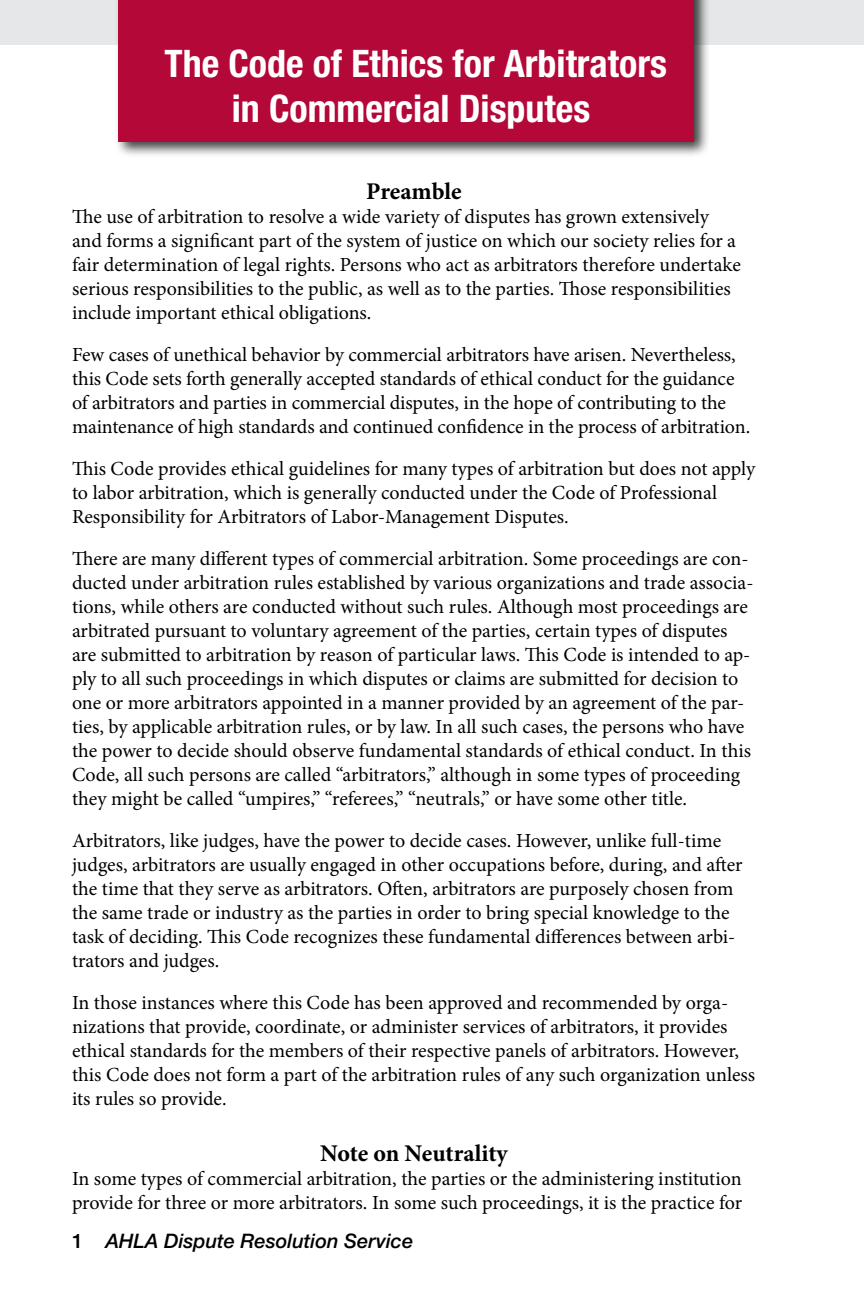
<style>
.page{position:relative;width:864px;height:1296px;background:#fff}
.page>*{position:absolute;margin:0;border:0;box-sizing:border-box;transform-origin:0 0}
.t1{font:700 condensed 38px/45.6px "Helvetica Neue LT Std";color:#fff;text-align:center}
.t2{font:700 24px "Minion Pro";letter-spacing:-.005em;color:#000}
.t3{font:20px/24px "Minion Pro";letter-spacing:-.005em;color:#000}
.t4{font:italic 500 20px "Helvetica Neue LT Std";color:#000}
.s1{font-style:normal}
</style>
<div class="page">
<div style="left:0;top:0;width:864px;height:45px;background:#e6e7e8"></div>
<div style="left:114px;top:0;width:597px;height:158px;background:#000;opacity:.75"></div>
<div style="left:118px;top:0;width:576px;height:141px;background:#b30838"></div>
<h1 class="t1" style="left:164px;top:40px;width:504px">The Code of Ethics for Arbitrators in Commercial Disputes</h1>
<p class="t2" style="left:366px;top:174px;width:97px">Preamble</p>
<p class="t3" style="left:72px;top:205px;width:670px">The use of arbitration to resolve a wide variety of disputes has grown extensively and forms a significant part of the system of justice on which our society relies for a fair determination of legal rights. Persons who act as arbitrators therefore undertake serious responsibilities to the public, as well as to the parties. Those responsibilities include important ethical obligations.</p>
<p class="t3" style="left:72px;top:343px;width:680px">Few cases of unethical behavior by commercial arbitrators have arisen. Nevertheless, this Code sets forth generally accepted standards of ethical conduct for the guidance of arbitrators and parties in commercial disputes, in the hope of contributing to the maintenance of high standards and continued confidence in the process of arbitration.</p>
<p class="t3" style="left:72px;top:457px;width:685px">This Code provides ethical guidelines for many types of arbitration but does not apply to labor arbitration, which is generally conducted under the Code of Professional<br>Responsibility for Arbitrators of Labor-Management Disputes.</p>
<p class="t3" style="left:72px;top:547px;width:683px">There are many different types of commercial arbitration. Some proceedings are con&shy;ducted under arbitration rules established by various organizations and trade associa&shy;tions, while others are conducted without such rules. Although most proceedings are arbitrated pursuant to voluntary agreement of the parties, certain types of disputes are submitted to arbitration by reason of particular laws. This Code is intended to ap&shy;ply to all such proceedings in which disputes or claims are submitted for decision to one or more arbitrators appointed in a manner provided by an agreement of the par&shy;ties, by applicable arbitration rules, or by law. In all such cases, the persons who have the power to decide should observe fundamental standards of ethical conduct. In this Code, all such persons are called “arbitrators,” although in some types of proceeding they might be called “umpires,” “referees,” “neutrals,” or have some other title.</p>
<p class="t3" style="left:72px;top:829px;width:672px">Arbitrators, like judges, have the power to decide cases. However, unlike full-time judges, arbitrators are usually engaged in other occupations before, during, and after the time that they serve as arbitrators. Often, arbitrators are purposely chosen from the same trade or industry as the parties in order to bring special knowledge to the task of deciding. This Code recognizes these fundamental differences between arbi&shy;trators and judges.</p>
<p class="t3" style="left:72px;top:991px;width:685px">In those instances where this Code has been approved and recommended by orga&shy;nizations that provide, coordinate, or administer services of arbitrators, it provides ethical standards for the members of their respective panels of arbitrators. However, this Code does not form a part of the arbitration rules of any such organization unless its rules so provide.</p>
<p class="t2" style="left:320px;top:1137px;width:189px">Note on Neutrality</p>
<p class="t3" style="left:72px;top:1167px;width:672px">In some types of commercial arbitration, the parties or the administering institution provide for three or more arbitrators. In some such proceedings, it is the practice for</p>
<p class="t4" style="left:72px;top:1229px;width:343px"><span class="s1">1</span> AHLA Dispute Resolution Service</p>
</div>
